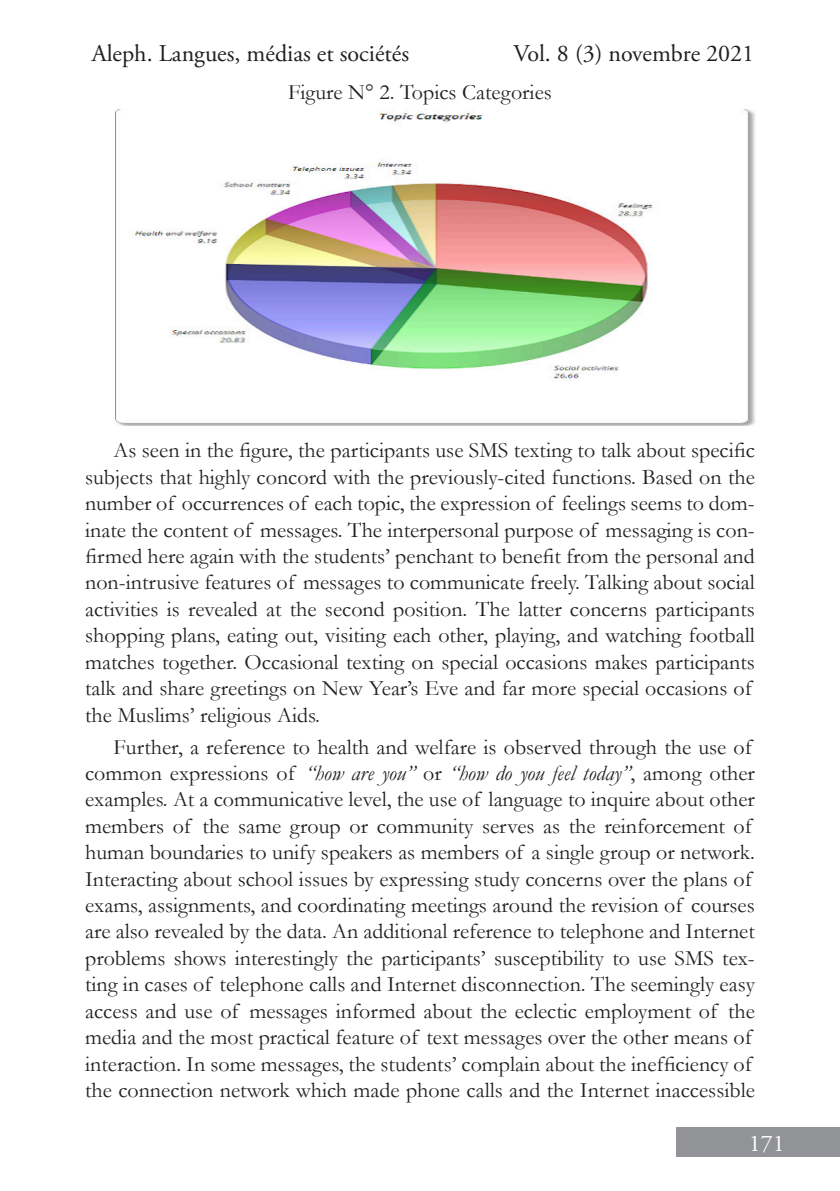
<style>
.page{position:relative;width:840px;height:1191px;background:#fff}
.page>*{position:absolute;margin:0;border:0;box-sizing:border-box;transform-origin:0 0}
.t1{font:24px "Adobe Garamond Pro";color:#231f20}
.t2{font:24px "Adobe Garamond Pro";color:#fff}
.Normal-fr{font:22px/26.4px "Garamond";color:#231f20}
.IllustrationTitle{font:22px "Garamond";color:#231f20}
.s1{font-style:italic}
</style>
<div class="page">
<div style="left:676px;top:1127px;width:163px;height:30px;background:#919396"></div>
<img style="left:115px;top:109px;width:639px;height:316px">
<p class="t1" style="left:92px;top:39px;width:319px">Aleph. Langues, médias et sociétés</p>
<p class="t1" style="left:513px;top:39px;width:242px">Vol. 8 (3) novembre 2021</p>
<p class="IllustrationTitle" style="left:288px;top:79px;width:265px">Figure N° 2. Topics Categories</p>
<p class="Normal-fr" style="left:85px;top:437px;width:671px;text-indent:28px">As seen in the figure, the participants use SMS texting to talk about specific subjects that highly concord with the previously-cited functions. Based on the number of occurrences of each topic, the expression of feelings seems to dom&shy;inate the content of messages. The interpersonal purpose of messaging is con&shy;firmed here again with the students’ penchant to benefit from the personal and non-intrusive features of messages to communicate freely. Talking about social activities is revealed at the second position. The latter concerns participants shopping plans, eating out, visiting each other, playing, and watching football matches together. Occasional texting on special occasions makes participants talk and share greetings on New Year’s Eve and far more special occasions of the Muslims’ religious Aids.</p>
<p class="Normal-fr" style="left:85px;top:733px;width:671px;text-indent:28px">Further, a reference to health and welfare is observed through the use of common expressions of <span class="s1">“how are you”</span> or <span class="s1">“how do you feel today”</span>, among other examples. At a communicative level, the use of language to inquire about other members of the same group or community serves as the reinforcement of human boundaries to unify speakers as members of a single group or network.<br>Interacting about school issues by expressing study concerns over the plans of exams, assignments, and coordinating meetings around the revision of courses are also revealed by the data. An additional reference to telephone and Internet problems shows interestingly the participants’ susceptibility to use SMS tex&shy;ting in cases of telephone calls and Internet disconnection. The seemingly easy access and use of messages informed about the eclectic employment of the media and the most practical feature of text messages over the other means of interaction. In some messages, the students’ complain about the inefficiency of the connection network which made phone calls and the Internet inaccessible</p>
<p class="t2" style="left:748px;top:1128px;width:37px">171</p>
</div>
